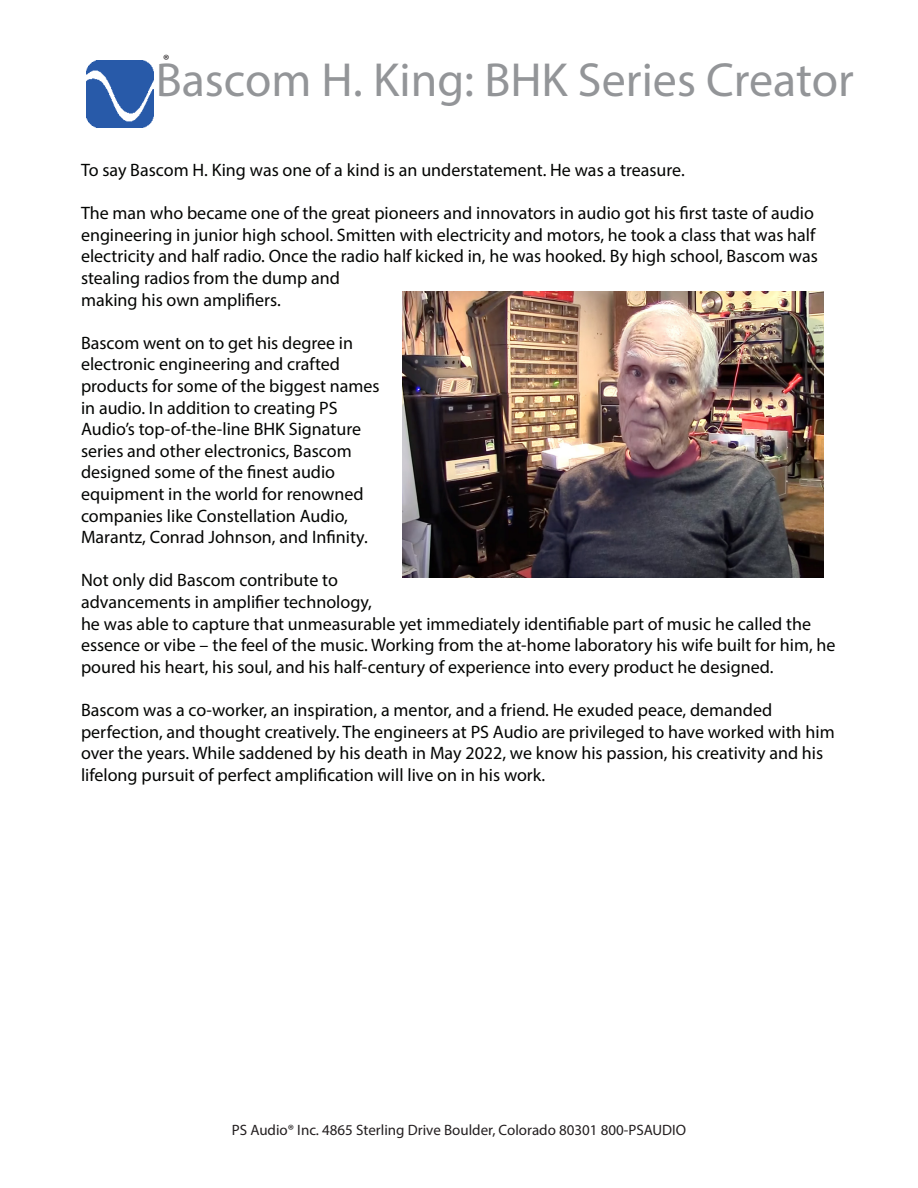
<style>
.page{position:relative;width:918px;height:1188px;background:#fff}
.page>*{position:absolute;margin:0;border:0;box-sizing:border-box;transform-origin:0 0}
.Headlines{font:48px "Myriad Pro";color:#939598}
.Body_Text{font:18px/21.6px "Myriad Pro";color:#040503}
.t1{font:15px "Myriad Pro";color:#231f20}
</style>
<div class="page">
<img style="left:86px;top:60px;width:67px;height:67px">
<img style="left:402px;top:292px;width:422px;height:285px">
<p class="t1" style="left:163px;top:51px;width:8px">®</p>
<p class="Headlines" style="left:156px;top:51px;width:700px">Bascom H. King: BHK Series Creator</p>
<p class="Body_Text" style="left:81px;top:159px;width:605px">To say Bascom H. King was one of a kind is an understatement. He was a treasure.</p>
<p class="Body_Text" style="left:81px;top:202px;width:738px">The man who became one of the great pioneers and innovators in audio got his first taste of audio engineering in junior high school. Smitten with electricity and motors, he took a class that was half electricity and half radio. Once the radio half kicked in, he was hooked. By high school, Bascom was stealing radios from the dump and<br>making his own amplifiers.</p>
<p class="Body_Text" style="left:81px;top:332px;width:300px">Bascom went on to get his degree in electronic engineering and crafted products for some of the biggest names in audio. In addition to creating PS Audio’s top-of-the-line BHK Signature series and other electronics, Bascom designed some of the finest audio equipment in the world for renowned companies like Constellation Audio, Marantz, Conrad Johnson, and Infinity.</p>
<p class="Body_Text" style="left:81px;top:569px;width:756px">Not only did Bascom contribute to<br>advancements in amplifier technology,<br>he was able to capture that unmeasurable yet immediately identifiable part of music he called the essence or vibe – the feel of the music. Working from the at-home laboratory his wife built for him, he poured his heart, his soul, and his half-century of experience into every product he designed.</p>
<p class="Body_Text" style="left:81px;top:699px;width:755px">Bascom was a co-worker, an inspiration, a mentor, and a friend. He exuded peace, demanded perfection, and thought creatively. The engineers at PS Audio are privileged to have worked with him over the years. While saddened by his death in May 2022, we know his passion, his creativity and his lifelong pursuit of perfect amplification will live on in his work.</p>
<p class="t1" style="left:232px;top:1121px;width:456px">PS Audio® Inc. 4865 Sterling Drive Boulder, Colorado 80301 800-PSAUDIO</p>
</div>
